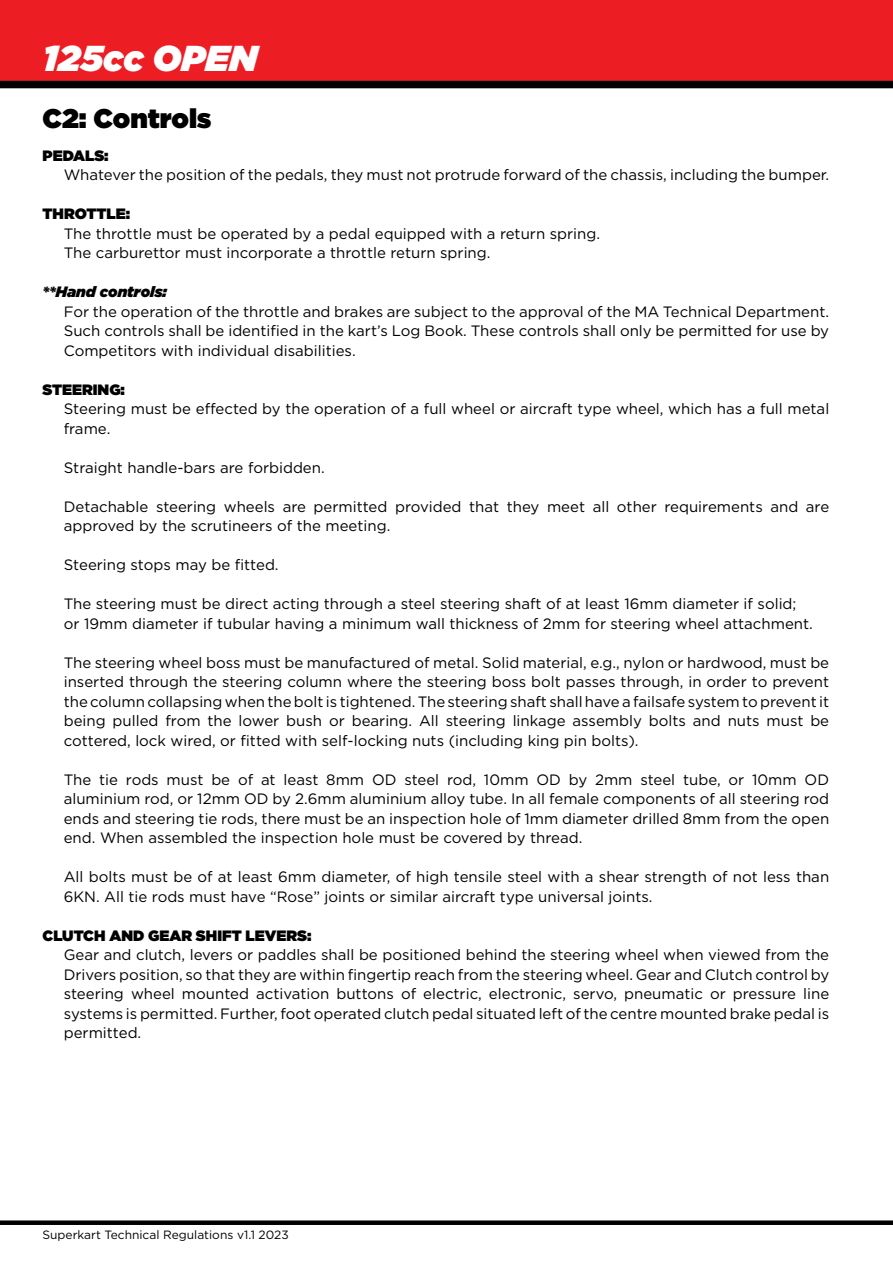
<style>
.page{position:relative;width:893px;height:1263px;background:#fff}
.page>*{position:absolute;margin:0;border:0;box-sizing:border-box;transform-origin:0 0}
.t1{font:italic 900 36px "Gotham";color:#fff}
.t2{font:900 27px "Gotham";color:#000}
.t3{font:15px/19.5px "Gotham";color:#000}
.t4{font:900 15px "Gotham";color:#000}
.t5{font:italic 900 15px "Gotham";color:#000}
.t6{font:12px "Gotham";color:#000}
</style>
<div class="page">
<div style="left:0;top:0;width:893px;height:85px;background:#ed1d24"></div>
<div style="left:0;top:1220px;width:893px;height:5px;background:#000"></div>
<div style="left:0;top:81px;width:893px;height:7px;background:#000"></div>
<h1 class="t1" style="left:43px;top:33px;width:217px">125cc OPEN</h1>
<h2 class="t2" style="left:43px;top:99px;width:170px">C2: Controls</h2>
<p class="t4" style="left:43px;top:145px;width:68px">PEDALS:</p>
<p class="t3" style="left:64px;top:165px;width:767px">Whatever the position of the pedals, they must not protrude forward of the chassis, including the bumper.</p>
<p class="t4" style="left:43px;top:203px;width:89px">THROTTLE:</p>
<p class="t3" style="left:64px;top:223px;width:538px">The throttle must be operated by a pedal equipped with a return spring.<br>The carburettor must incorporate a throttle return spring.</p>
<p class="t5" style="left:43px;top:281px;width:126px">**Hand controls:</p>
<p class="t3" style="left:64px;top:301px;width:767px;text-align:justify">For the operation of the throttle and brakes are subject to the approval of the MA Technical Department.<br>Such controls shall be identified in the kart’s Log Book. These controls shall only be permitted for use by Competitors with individual disabilities.</p>
<p class="t4" style="left:43px;top:379px;width:84px">STEERING:</p>
<p class="t3" style="left:64px;top:399px;width:767px">Steering must be effected by the operation of a full wheel or aircraft type wheel, which has a full metal frame.</p>
<p class="t3" style="left:64px;top:457px;width:262px">Straight handle-bars are forbidden.</p>
<p class="t3" style="left:64px;top:496px;width:767px">Detachable steering wheels are permitted provided that they meet all other requirements and are approved by the scrutineers of the meeting.</p>
<p class="t3" style="left:64px;top:555px;width:216px">Steering stops may be fitted.</p>
<p class="t3" style="left:64px;top:594px;width:751px">The steering must be direct acting through a steel steering shaft of at least 16mm diameter if solid; or 19mm diameter if tubular having a minimum wall thickness of 2mm for steering wheel attachment.</p>
<p class="t3" style="left:64px;top:652px;width:767px;text-align:justify">The steering wheel boss must be manufactured of metal. Solid material, e.g., nylon or hardwood, must be inserted through the steering column where the steering boss bolt passes through, in order to prevent the column collapsing when the bolt is tightened. The steering shaft shall have a failsafe system to prevent it being pulled from the lower bush or bearing. All steering linkage assembly bolts and nuts must be cottered, lock wired, or fitted with self-locking nuts (including king pin bolts).</p>
<p class="t3" style="left:64px;top:769px;width:767px;text-align:justify">The tie rods must be of at least 8mm OD steel rod, 10mm OD by 2mm steel tube, or 10mm OD aluminium rod, or 12mm OD by 2.6mm aluminium alloy tube. In all female components of all steering rod ends and steering tie rods, there must be an inspection hole of 1mm diameter drilled 8mm from the open end. When assembled the inspection hole must be covered by thread.</p>
<p class="t3" style="left:64px;top:867px;width:767px">All bolts must be of at least 6mm diameter, of high tensile steel with a shear strength of not less than<br>6KN. All tie rods must have “Rose” joints or similar aircraft type universal joints.</p>
<p class="t4" style="left:43px;top:925px;width:270px">CLUTCH AND GEAR SHIFT LEVERS:</p>
<p class="t3" style="left:64px;top:945px;width:767px;text-align:justify">Gear and clutch, levers or paddles shall be positioned behind the steering wheel when viewed from the Drivers position, so that they are within fingertip reach from the steering wheel. Gear and Clutch control by steering wheel mounted activation buttons of electric, electronic, servo, pneumatic or pressure line systems is permitted. Further, foot operated clutch pedal situated left of the centre mounted brake pedal is permitted.</p>
<p class="t6" style="left:43px;top:1226px;width:248px">Superkart Technical Regulations v1.1 2023</p>
</div>
